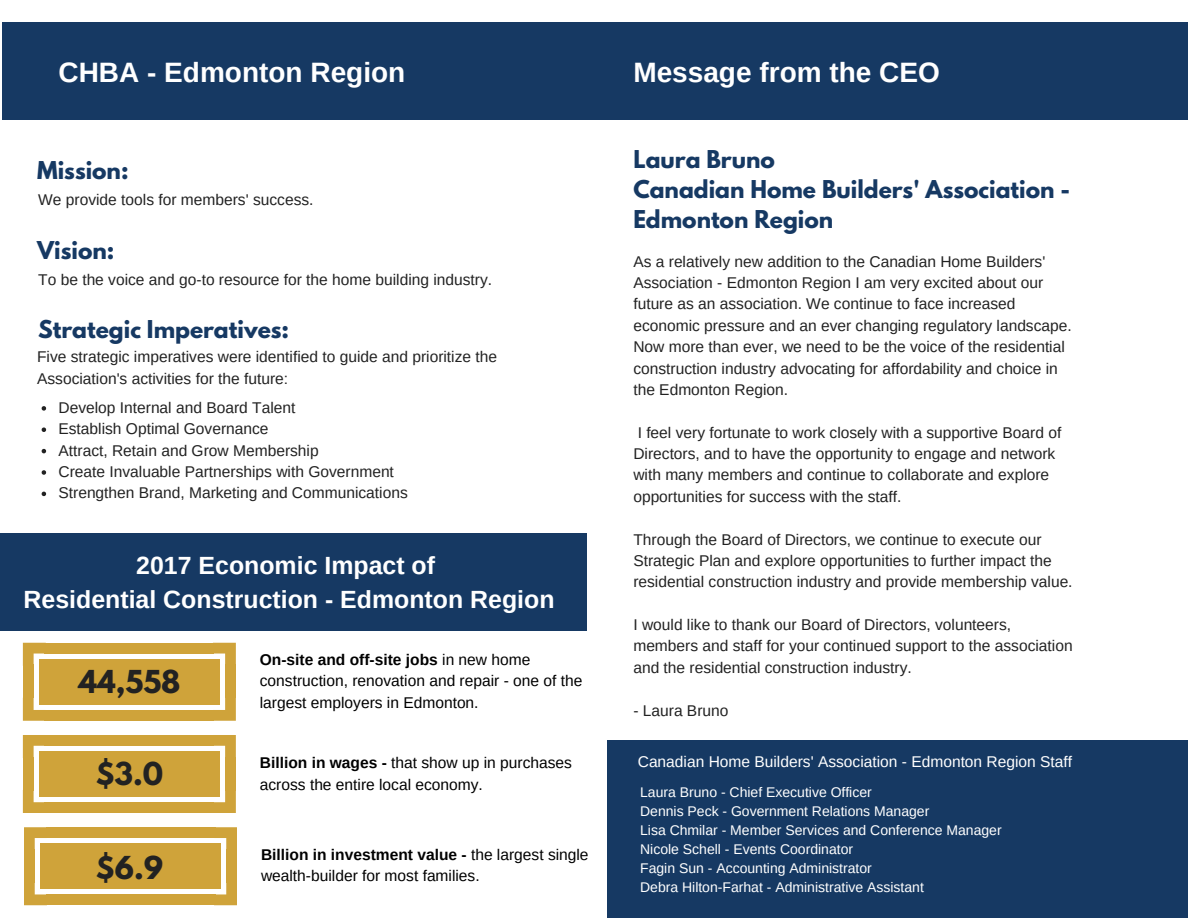
<style>
.page{position:relative;width:1188px;height:918px;background:#fff}
.page>*{position:absolute;margin:0;border:0;box-sizing:border-box;transform-origin:0 0}
.t1{font:700 28.05px "Arimo";color:#fff}
.t2{font:700 28.05px "League Spartan";color:#222}
.t3{font:700 24.9px/33.8px "Arimo";color:#fff;text-align:center}
.t4{font:700 21.75px/30.3px "League Spartan";color:#163963}
.t5{font:15.6px/21.3px "Arimo";color:#222}
.t6{font:15.6px/21.3px "Arimo";color:#000}
.t7{font:15.6px "Arimo";color:#fff}
.t8{font:13.95px/19.2px "Arimo";color:#fff}
.s1{font-weight:700}
</style>
<div class="page">
<div style="left:2px;top:22px;width:1186px;height:98px;background:#163963"></div>
<div style="left:0;top:533px;width:587px;height:98px;background:#163963"></div>
<div style="left:608px;top:740px;width:580px;height:178px;background:#163963"></div>
<svg style="left:42px;top:406px;width:4px;height:5px"></svg>
<svg style="left:42px;top:428px;width:4px;height:4px"></svg>
<svg style="left:42px;top:449px;width:4px;height:4px"></svg>
<svg style="left:42px;top:470px;width:4px;height:5px"></svg>
<svg style="left:42px;top:492px;width:4px;height:4px"></svg>
<div style="left:44px;top:665px;width:171px;height:33px;background:#cfa33a"></div>
<svg style="left:213px;top:698px;width:23px;height:23px"></svg>
<div style="left:23px;top:665px;width:11px;height:33px;background:#cfa33a"></div>
<div style="left:39px;top:665px;width:7px;height:33px;background:#cfa33a"></div>
<svg style="left:23px;top:698px;width:23px;height:23px"></svg>
<div style="left:225px;top:665px;width:11px;height:33px;background:#cfa33a"></div>
<div style="left:213px;top:665px;width:7px;height:33px;background:#cfa33a"></div>
<div style="left:45px;top:710px;width:169px;height:11px;background:#cfa33a"></div>
<div style="left:45px;top:698px;width:169px;height:6px;background:#cfa33a"></div>
<svg style="left:214px;top:643px;width:22px;height:22px"></svg>
<div style="left:213px;top:659px;width:7px;height:7px;background:#cfa33a"></div>
<svg style="left:23px;top:643px;width:22px;height:22px"></svg>
<div style="left:39px;top:659px;width:7px;height:7px;background:#cfa33a"></div>
<div style="left:45px;top:643px;width:169px;height:11px;background:#cfa33a"></div>
<div style="left:45px;top:659px;width:169px;height:7px;background:#cfa33a"></div>
<div style="left:44px;top:757px;width:171px;height:34px;background:#cfa33a"></div>
<svg style="left:214px;top:791px;width:22px;height:22px"></svg>
<div style="left:23px;top:757px;width:11px;height:33px;background:#cfa33a"></div>
<div style="left:39px;top:757px;width:7px;height:33px;background:#cfa33a"></div>
<svg style="left:23px;top:790px;width:22px;height:23px"></svg>
<div style="left:225px;top:757px;width:11px;height:34px;background:#cfa33a"></div>
<div style="left:213px;top:757px;width:7px;height:34px;background:#cfa33a"></div>
<div style="left:45px;top:802px;width:169px;height:11px;background:#cfa33a"></div>
<div style="left:45px;top:790px;width:169px;height:7px;background:#cfa33a"></div>
<svg style="left:214px;top:735px;width:22px;height:22px"></svg>
<div style="left:213px;top:751px;width:7px;height:7px;background:#cfa33a"></div>
<svg style="left:23px;top:735px;width:22px;height:22px"></svg>
<div style="left:39px;top:751px;width:7px;height:7px;background:#cfa33a"></div>
<div style="left:45px;top:735px;width:169px;height:11px;background:#cfa33a"></div>
<div style="left:45px;top:751px;width:169px;height:7px;background:#cfa33a"></div>
<div style="left:45px;top:849px;width:171px;height:34px;background:#cfa33a"></div>
<svg style="left:215px;top:883px;width:22px;height:22px"></svg>
<div style="left:24px;top:849px;width:11px;height:34px;background:#cfa33a"></div>
<div style="left:40px;top:849px;width:7px;height:34px;background:#cfa33a"></div>
<svg style="left:24px;top:883px;width:22px;height:22px"></svg>
<div style="left:226px;top:849px;width:11px;height:34px;background:#cfa33a"></div>
<div style="left:214px;top:849px;width:7px;height:34px;background:#cfa33a"></div>
<div style="left:46px;top:894px;width:169px;height:11px;background:#cfa33a"></div>
<div style="left:46px;top:882px;width:169px;height:7px;background:#cfa33a"></div>
<svg style="left:214px;top:827px;width:23px;height:22px"></svg>
<div style="left:214px;top:844px;width:7px;height:6px;background:#cfa33a"></div>
<svg style="left:24px;top:827px;width:23px;height:22px"></svg>
<div style="left:40px;top:844px;width:7px;height:6px;background:#cfa33a"></div>
<div style="left:46px;top:827px;width:169px;height:11px;background:#cfa33a"></div>
<div style="left:46px;top:844px;width:169px;height:6px;background:#cfa33a"></div>
<h1 class="t1" style="left:58px;top:57px;width:348px">CHBA - Edmonton Region</h1>
<h1 class="t1" style="left:633px;top:57px;width:308px">Message from the CEO</h1>
<h3 class="t4" style="left:37px;top:158px;width:93px">Mission:</h3>
<p class="t5" style="left:38px;top:189px;width:277px">We provide tools for members' success.</p>
<h3 class="t4" style="left:37px;top:238px;width:79px">Vision:</h3>
<p class="t5" style="left:38px;top:269px;width:455px">To be the voice and go-to resource for the home building industry.</p>
<h3 class="t4" style="left:38px;top:316px;width:252px">Strategic Imperatives:</h3>
<p class="t5" style="left:37px;top:346px;width:462px">Five strategic imperatives were identified to guide and prioritize the<br>Association's activities for the future:</p>
<p class="t5" style="left:58px;top:397px;width:351px">Develop Internal and Board Talent<br>Establish Optimal Governance<br>Attract, Retain and Grow Membership<br>Create Invaluable Partnerships with Government Strengthen Brand, Marketing and Communications</p>
<h2 class="t3" style="left:24px;top:548px;width:532px">2017 Economic Impact of<br>Residential Construction - Edmonton Region</h2>
<h1 class="t2" style="left:78px;top:668px;width:104px">44,558</h1>
<h1 class="t2" style="left:96px;top:760px;width:69px">$3.0</h1>
<h1 class="t2" style="left:96px;top:853px;width:69px">$6.9</h1>
<p class="t6" style="left:260px;top:649px;width:324px"><span class="s1">On-site and off-site jobs</span> in new home construction, renovation and repair - one of the largest employers in Edmonton.</p>
<p class="t6" style="left:260px;top:752px;width:314px"><span class="s1">Billion in wages -</span> that show up in purchases across the entire local economy.</p>
<p class="t6" style="left:261px;top:843px;width:329px"><span class="s1">Billion in investment value -</span> the largest single wealth-builder for most families.</p>
<h3 class="t4" style="left:633px;top:146px;width:438px">Laura Bruno<br>Canadian Home Builders' Association -<br>Edmonton Region</h3>
<p class="t5" style="left:633px;top:251px;width:440px">As a relatively new addition to the Canadian Home Builders' Association - Edmonton Region I am very excited about our future as an association. We continue to face increased economic pressure and an ever changing regulatory landscape.<br>Now more than ever, we need to be the voice of the residential construction industry advocating for affordability and choice in the Edmonton Region.</p>
<p class="t5" style="left:633px;top:422px;width:430px">I feel very fortunate to work closely with a supportive Board of Directors, and to have the opportunity to engage and network with many members and continue to collaborate and explore opportunities for success with the staff.</p>
<p class="t5" style="left:633px;top:528px;width:441px">Through the Board of Directors, we continue to execute our<br>Strategic Plan and explore opportunities to further impact the residential construction industry and provide membership value.</p>
<p class="t5" style="left:633px;top:614px;width:441px">I would like to thank our Board of Directors, volunteers, members and staff for your continued support to the association and the residential construction industry.</p>
<p class="t5" style="left:633px;top:699px;width:97px">- Laura Bruno</p>
<p class="t7" style="left:638px;top:753px;width:436px">Canadian Home Builders' Association - Edmonton Region Staff</p>
<p class="t8" style="left:640px;top:782px;width:363px">Laura Bruno - Chief Executive Officer<br>Dennis Peck - Government Relations Manager<br>Lisa Chmilar - Member Services and Conference Manager Nicole Schell - Events Coordinator<br>Fagin Sun - Accounting Administrator<br>Debra Hilton-Farhat - Administrative Assistant</p>
</div>
